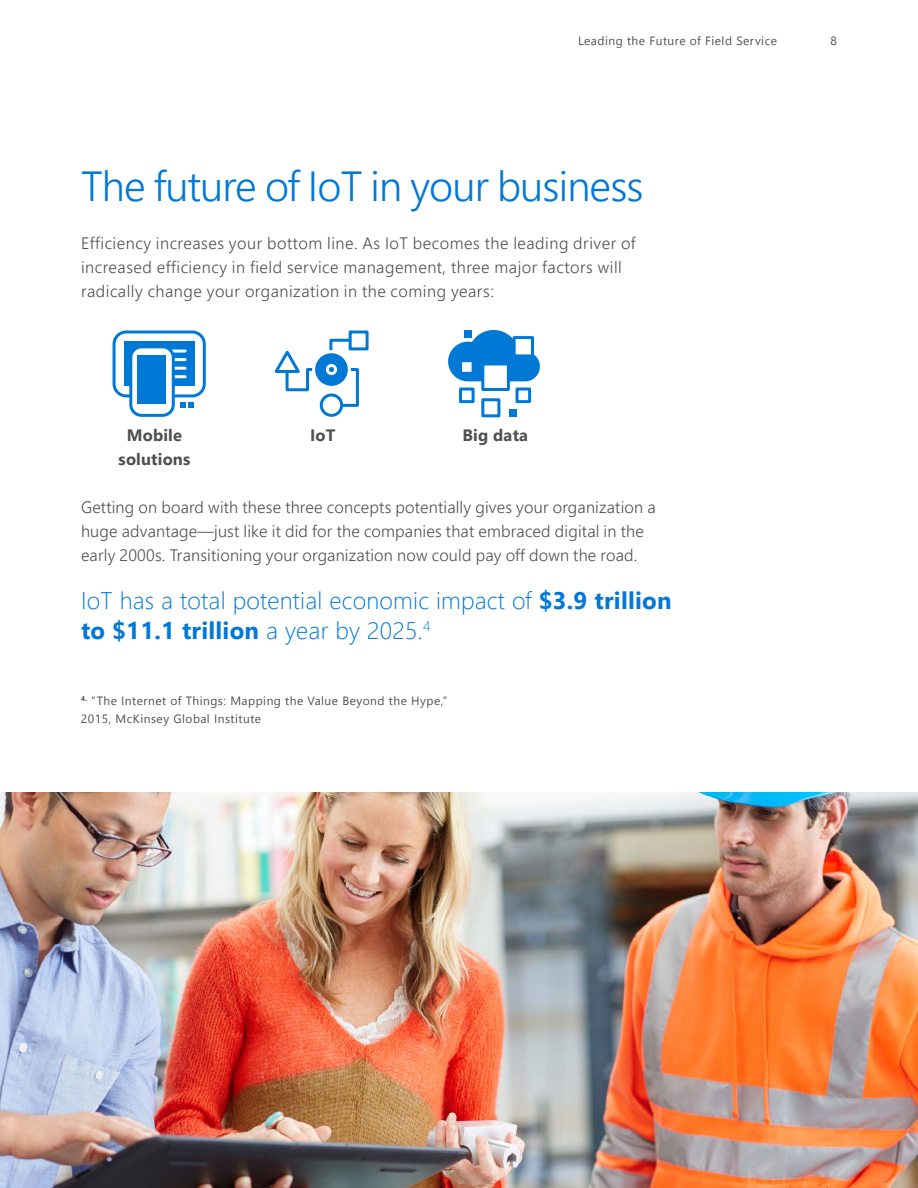
<style>
.page{position:relative;width:918px;height:1188px;background:#fff}
.page>*{position:absolute;margin:0;border:0;box-sizing:border-box;transform-origin:0 0}
.t1{font:300 42px "Segoe Pro";letter-spacing:-.02em;color:#0078d7}
.t2{font:300 24px/30px "Segoe UI";letter-spacing:.01em;color:#0078d7}
.t3{font:300 16.5px/24px "Segoe Pro";letter-spacing:.01em;color:#505050}
.t4{font:300 16.5px/24px "Segoe Pro";letter-spacing:.03em;color:#505050}
.t5{font:700 16.5px/24px "Segoe UI";letter-spacing:.01em;color:#505050;text-align:center}
.t6{font:12px/18px "Segoe UI";letter-spacing:.04em;color:#505050}
.s1{font-weight:700}
</style>
<div class="page">
<img style="left:0;top:793px;width:918px;height:395px">
<div style="left:113px;top:330px;width:93px;height:67px;border:3px solid #0078d6;border-radius:12px"></div>
<div style="left:124px;top:341px;width:71px;height:45px;background:#0078d6"></div>
<svg style="left:180px;top:402px;width:14px;height:6px"></svg>
<hr style="left:167px;top:350px;width:18px;height:3px;background:#fff">
<hr style="left:167px;top:358px;width:18px;height:3px;background:#fff">
<hr style="left:167px;top:367px;width:18px;height:3px;background:#fff">
<hr style="left:167px;top:375px;width:18px;height:3px;background:#fff">
<div style="left:131px;top:347px;width:42px;height:68px;background:#fff;border-radius:11px"></div>
<div style="left:129px;top:345px;width:46px;height:72px;border:3px solid #0078d6;border-radius:11px"></div>
<div style="left:138px;top:355px;width:28px;height:49px;background:#0078d6"></div>
<div style="left:349px;top:330px;width:20px;height:20px;background:#fff;border:3px solid #0078d6"></div>
<svg style="left:321px;top:395px;width:21px;height:20px"></svg>
<div style="left:320px;top:393px;width:23px;height:24px;border:3px solid #0078d6;border-radius:50%"></div>
<svg style="left:274px;top:337px;width:88px;height:71px"></svg>
<div style="left:327px;top:365px;width:9px;height:9px;background:#0078d6;border-radius:50%"></div>
<div style="left:326px;top:364px;width:11px;height:11px;border:3px solid #fff;border-radius:50%"></div>
<svg style="left:448px;top:330px;width:92px;height:51px"></svg>
<div style="left:481px;top:362px;width:29px;height:29px;background:#fff;border:3px solid #0078d6"></div>
<div style="left:459px;top:359px;width:16px;height:16px;background:#fff;border:3px solid #0078d6"></div>
<div style="left:459px;top:388px;width:16px;height:15px;background:#fff;border:3px solid #0078d6"></div>
<div style="left:516px;top:388px;width:15px;height:15px;background:#fff;border:3px solid #0078d6"></div>
<div style="left:513px;top:336px;width:21px;height:21px;background:#fff;border:3px solid #0078d6"></div>
<div style="left:481px;top:398px;width:19px;height:19px;background:#fff;border:3px solid #0078d6"></div>
<div style="left:509px;top:409px;width:8px;height:7px;background:#0078d6"></div>
<div style="left:464px;top:330px;width:7px;height:7px;background:#0078d6"></div>
<p class="t6" style="left:578px;top:31px;width:200px">Leading the Future of Field Service</p>
<p class="t6" style="left:831px;top:31px;width:8px">8</p>
<h1 class="t1" style="left:81px;top:157px;width:564px">The future of IoT in your business</h1>
<p class="t4" style="left:81px;top:231px;width:556px">Efficiency increases your bottom line. As IoT becomes the leading driver of increased efficiency in field service management, three major factors will radically change your organization in the coming years:</p>
<p class="t5" style="left:119px;top:423px;width:73px">Mobile solutions</p>
<p class="t5" style="left:310px;top:423px;width:27px">IoT</p>
<p class="t5" style="left:463px;top:423px;width:67px">Big data</p>
<p class="t3" style="left:81px;top:495px;width:576px">Getting on board with these three concepts potentially gives your organization a huge advantage—just like it did for the companies that embraced digital in the early 2000s. Transitioning your organization now could pay off down the road.</p>
<h2 class="t2" style="left:81px;top:584px;width:592px">IoT has a total potential economic impact of <span class="s1">$3.9 trillion to $11.1 trillion</span> a year by 2025.<sup>4</sup></h2>
<p class="t6" style="left:81px;top:691px;width:368px"><sup>4.</sup> “The Internet of Things: Mapping the Value Beyond the Hype,”<br>2015, McKinsey Global Institute</p>
</div>
